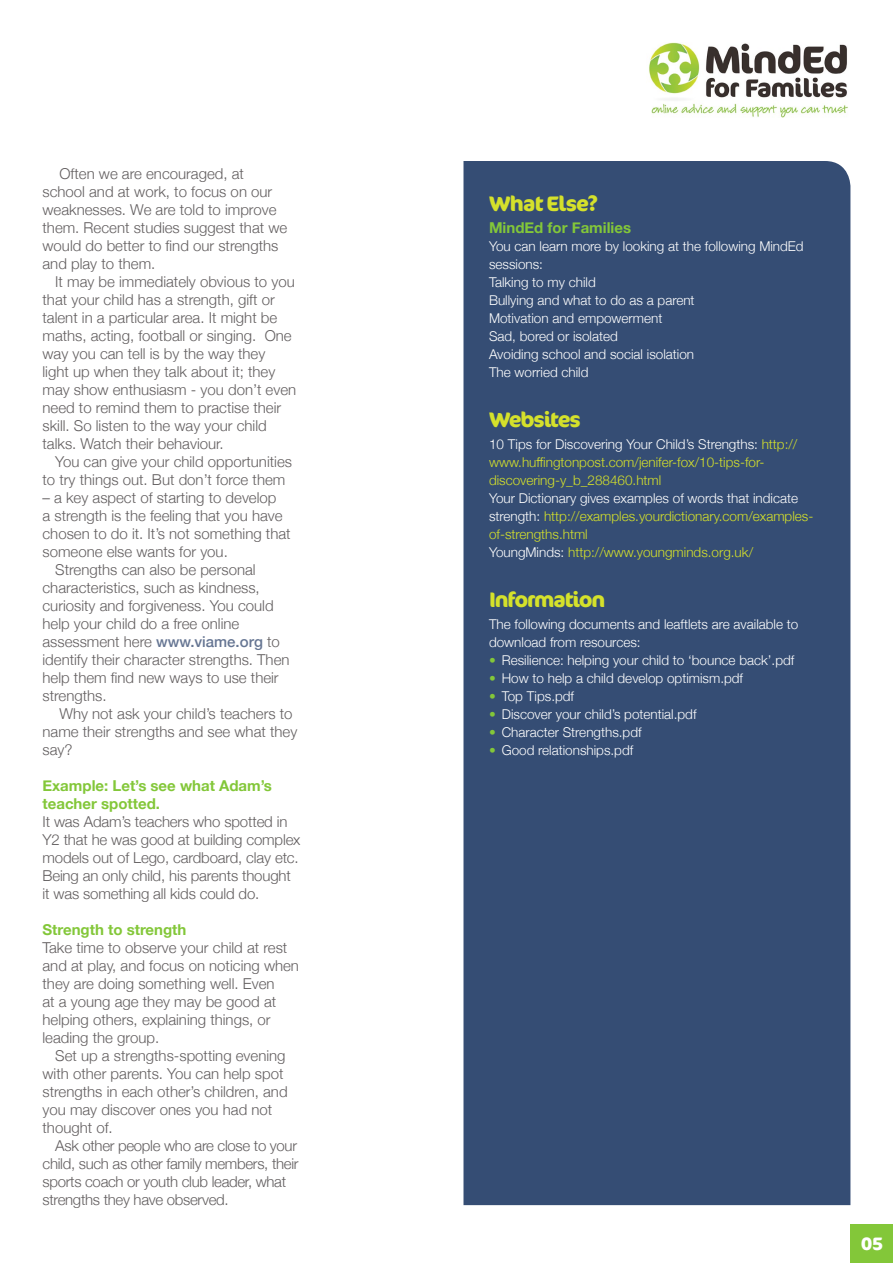
<style>
.page{position:relative;width:893px;height:1263px;background:#fff}
.page>*{position:absolute;margin:0;border:0;box-sizing:border-box;transform-origin:0 0}
.t1{font:700 21px "Cocon OT";letter-spacing:-.055em;color:#d5e12b}
.t2{font:700 21px "Cocon OT";letter-spacing:-.035em;color:#d5e12b}
.t3{font:700 18px "Cocon OT";color:#fff}
.t4{font:300 15px/18px "Helvetica Neue";color:#625e5f}
.t5{font:300 15px/18px "Helvetica Neue";letter-spacing:-.02em;color:#625e5f}
.t6{font:700 15px/18px "Helvetica Neue";color:#83c739}
.t7{font:300 13.5px/18px "Helvetica Neue";color:#fff}
.t8{font:300 13.5px/18px "Helvetica Neue";color:#d5e12b}
.s1{font-weight:500;color:#667693}
.s2{color:#fff}
.s3{color:#83c739}
</style>
<div class="page">
<div style="left:850px;top:1224px;width:43px;height:39px;background:#83c739"></div>
<img style="left:649px;top:43px;width:199px;height:75px">
<div style="left:463px;top:161px;width:387px;height:1044px;background:#354d74"></div>
<p class="t4" style="left:43px;top:164px;width:246px;text-indent:17px">Often we are encouraged, at school and at work, to focus on our weaknesses. We are told to improve them. Recent studies suggest that we would do better to find our strengths and play to them.</p>
<p class="t4" style="left:43px;top:272px;width:255px;text-indent:13px">It may be immediately obvious to you that your child has a strength, gift or talent in a particular area. It might be maths, acting, football or singing. One way you can tell is by the way they<br>light up when they talk about it; they may show enthusiasm - you don’t even need to remind them to practise their skill. So listen to the way your child talks. Watch their behaviour.</p>
<p class="t4" style="left:43px;top:452px;width:251px;text-indent:13px">You can give your child opportunities to try things out. But don’t force them</p>
<p class="t4" style="left:43px;top:488px;width:235px">– a key aspect of starting to develop</p>
<p class="t4" style="left:43px;top:506px;width:242px">a strength is the feeling that you have</p>
<p class="t4" style="left:43px;top:524px;width:250px">chosen to do it. It’s not something that</p>
<p class="t4" style="left:43px;top:542px;width:187px">someone else wants for you.</p>
<p class="t4" style="left:55px;top:560px;width:202px">Strengths can also be personal</p>
<p class="t4" style="left:43px;top:578px;width:219px">characteristics, such as kindness,</p>
<p class="t4" style="left:43px;top:596px;width:233px">curiosity and forgiveness. You could</p>
<p class="t4" style="left:43px;top:614px;width:198px">help your child do a free online</p>
<p class="t4" style="left:43px;top:632px;width:239px">assessment here <span class="s1">www.viame.org</span> to</p>
<p class="t4" style="left:43px;top:650px;width:249px">identify their character strengths. Then</p>
<p class="t4" style="left:43px;top:668px;width:238px">help them find new ways to use their</p>
<p class="t4" style="left:43px;top:686px;width:66px">strengths.</p>
<p class="t4" style="left:59px;top:704px;width:235px">Why not ask your child’s teachers to</p>
<p class="t4" style="left:43px;top:722px;width:256px">name their strengths and see what they</p>
<p class="t4" style="left:43px;top:740px;width:31px">say?</p>
<p class="t6" style="left:43px;top:777px;width:231px">Example: Let’s see what Adam’s teacher spotted.</p>
<p class="t4" style="left:43px;top:812px;width:259px">It was Adam’s teachers who spotted in Y2 that he was good at building complex models out of Lego, cardboard, clay etc.<br>Being an only child, his parents thought it was something all kids could do.</p>
<p class="t6" style="left:43px;top:921px;width:145px">Strength to strength</p>
<p class="t4" style="left:43px;top:938px;width:258px">Take time to observe your child at rest and at play, and focus on noticing when they are doing something well. Even<br>at a young age they may be good at helping others, explaining things, or leading the group.</p>
<p class="t4" style="left:43px;top:1046px;width:247px;text-indent:13px">Set up a strengths-spotting evening with other parents. You can help spot strengths in each other’s children, and you may discover ones you had not thought of.</p>
<p class="t5" style="left:43px;top:1136px;width:258px;text-indent:13px">Ask other people who are close to your child, such as other family members, their sports coach or youth club leader, what strengths they have observed.</p>
<h1 class="t2" style="left:489px;top:191px;width:111px">What Else?</h1>
<p class="t6" style="left:489px;top:219px;width:144px">MindEd for Families</p>
<p class="t7" style="left:489px;top:236px;width:316px">You can learn more by looking at the following MindEd sessions:<br>Talking to my child<br>Bullying and what to do as a parent<br>Motivation and empowerment<br>Sad, bored or isolated<br>Avoiding school and social isolation<br>The worried child</p>
<h1 class="t1" style="left:489px;top:407px;width:93px">Websites</h1>
<p class="t8" style="left:489px;top:434px;width:310px"><span class="s2">10 Tips for Discovering Your Child’s Strengths:</span> http:// www.huffingtonpost.com/jenifer-fox/10-tips-for&shy;discovering-y_b_288460.html</p>
<p class="t8" style="left:489px;top:488px;width:326px"><span class="s2">Your Dictionary gives examples of words that indicate strength:</span> http://examples.yourdictionary.com/examples&shy;of-strengths.html<br><span class="s2">YoungMinds:</span> http://www.youngminds.org.uk/</p>
<h1 class="t1" style="left:489px;top:587px;width:118px">Information</h1>
<p class="t7" style="left:489px;top:614px;width:311px">The following documents and leaftlets are available to download from resources:</p>
<p class="t7" style="left:489px;top:650px;width:307px"><span class="s3">•</span> Resilience: helping your child to ‘bounce back’.pdf</p>
<p class="t7" style="left:489px;top:668px;width:256px"><span class="s3">•</span> How to help a child develop optimism.pdf</p>
<p class="t7" style="left:489px;top:686px;width:87px"><span class="s3">•</span> Top Tips.pdf</p>
<p class="t7" style="left:489px;top:704px;width:209px"><span class="s3">•</span> Discover your child’s potential.pdf</p>
<p class="t7" style="left:489px;top:722px;width:154px"><span class="s3">•</span> Character Strengths.pdf</p>
<p class="t7" style="left:489px;top:740px;width:146px"><span class="s3">•</span> Good relationships.pdf</p>
<p class="t3" style="left:861px;top:1232px;width:24px">05</p>
</div>
